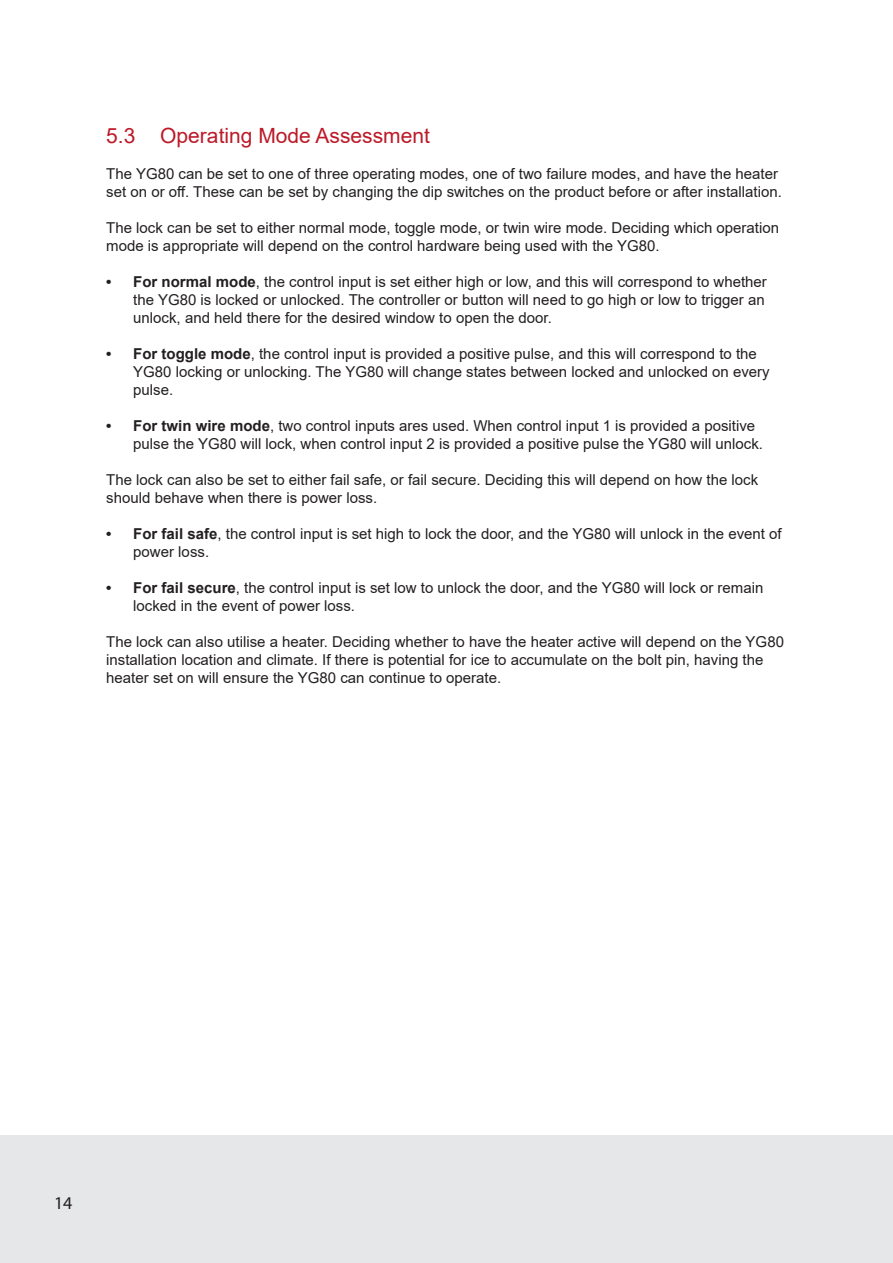
<style>
.page{position:relative;width:893px;height:1263px;background:#fff}
.page>*{position:absolute;margin:0;border:0;box-sizing:border-box;transform-origin:0 0}
.t1{font:21px "Arial";color:#bc1a28}
.t2{font:18px "Myriad Pro";color:#231f20}
.t3{font:15px/18px "Arial";color:#231f20}
.s1{font-weight:700}
</style>
<div class="page">
<div style="left:0;top:1135px;width:893px;height:128px;background:#e6e7e9"></div>
<h1 class="t1" style="left:106px;top:121px;width:325px">5.3 Operating Mode Assessment</h1>
<p class="t3" style="left:106px;top:164px;width:677px">The YG80 can be set to one of three operating modes, one of two failure modes, and have the heater set on or off. These can be set by changing the dip switches on the product before or after installation.</p>
<p class="t3" style="left:106px;top:218px;width:674px">The lock can be set to either normal mode, toggle mode, or twin wire mode. Deciding which operation mode is appropriate will depend on the control hardware being used with the YG80.</p>
<p class="t3" style="left:133px;top:272px;width:635px;text-indent:-27px"><span class="s1">• For normal mode</span>, the control input is set either high or low, and this will correspond to whether the YG80 is locked or unlocked. The controller or button will need to go high or low to trigger an unlock, and held there for the desired window to open the door.</p>
<p class="t3" style="left:133px;top:344px;width:638px;text-indent:-27px"><span class="s1">• For toggle mode</span>, the control input is provided a positive pulse, and this will correspond to the<br>YG80 locking or unlocking. The YG80 will change states between locked and unlocked on every pulse.</p>
<p class="t3" style="left:133px;top:416px;width:631px;text-indent:-27px"><span class="s1">• For twin wire mode</span>, two control inputs ares used. When control input 1 is provided a positive pulse the YG80 will lock, when control input 2 is provided a positive pulse the YG80 will unlock.</p>
<p class="t3" style="left:106px;top:470px;width:653px">The lock can also be set to either fail safe, or fail secure. Deciding this will depend on how the lock should behave when there is power loss.</p>
<p class="t3" style="left:133px;top:524px;width:650px;text-indent:-27px"><span class="s1">• For fail safe</span>, the control input is set high to lock the door, and the YG80 will unlock in the event of power loss.</p>
<p class="t3" style="left:133px;top:578px;width:632px;text-indent:-27px"><span class="s1">• For fail secure</span>, the control input is set low to unlock the door, and the YG80 will lock or remain locked in the event of power loss.</p>
<p class="t3" style="left:106px;top:632px;width:679px">The lock can also utilise a heater. Deciding whether to have the heater active will depend on the YG80 installation location and climate. If there is potential for ice to accumulate on the bolt pin, having the heater set on will ensure the YG80 can continue to operate.</p>
<p class="t2" style="left:54px;top:1192px;width:20px">14</p>
</div>
